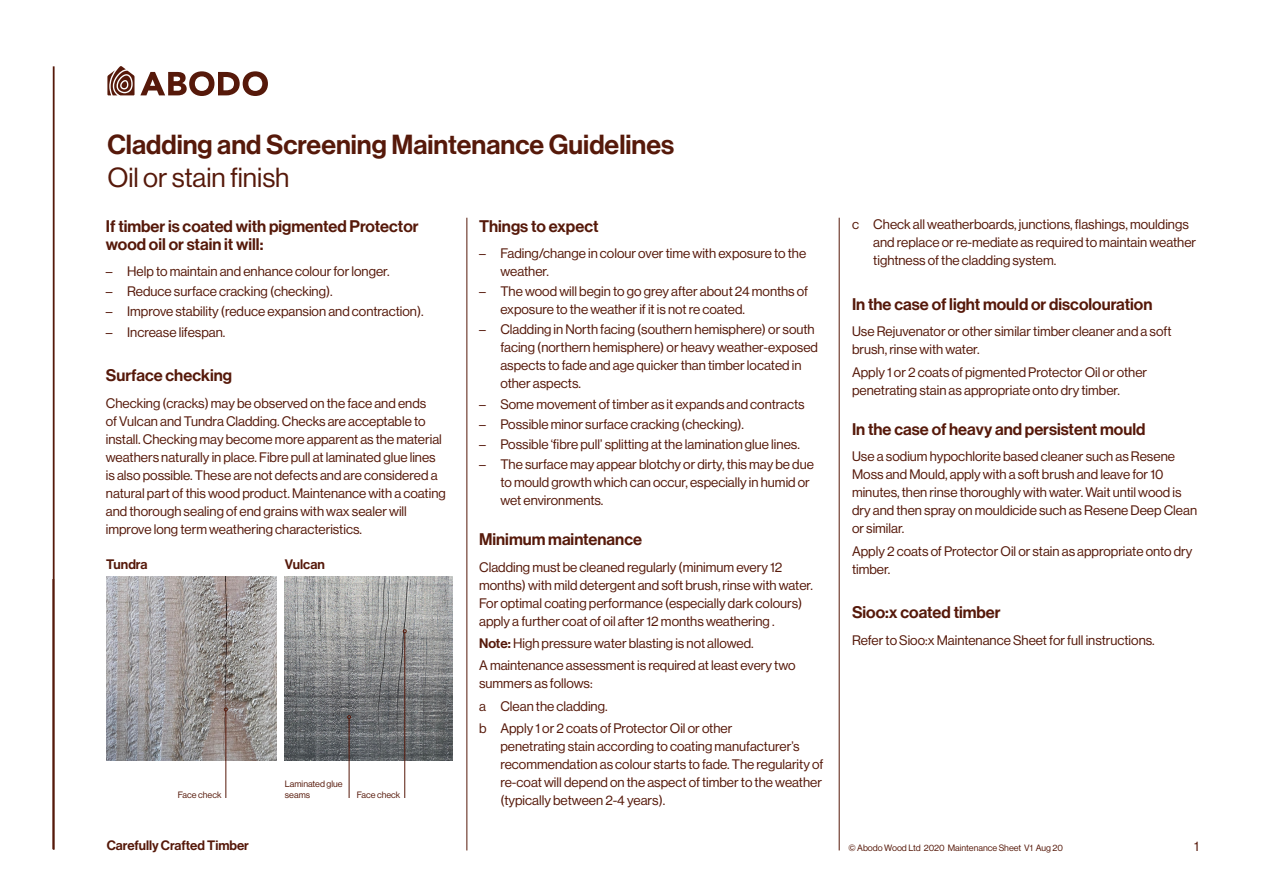
<style>
.page{position:relative;width:1263px;height:893px;background:#fff}
.page>*{position:absolute;margin:0;border:0;box-sizing:border-box;transform-origin:0 0}
.t1{font:27px "N Haas Grotesk DS Pro 65 Md";color:#56190a}
.t2{font:27px "N Haas Grotesk DS Pro 55 Rg";color:#56190a}
.t3{font:16.5px/18px "N Haas Grotesk DS Pro 65 Md";color:#56190a}
.t4{font:13.5px/18px "N Haas Grotesk DS Pro 55 Rg";color:#56190a}
.t5{font:13.5px "N Haas Grotesk DS Pro 65 Md";color:#56190a}
.t6{font:13.35px "N Haas Grotesk DS Pro 65 Md";color:#56190a}
.t7{font:9px/10.5px "N Haas Grotesk DS Pro 55 Rg";color:#56190a}
.s1{font-family:"N Haas Grotesk DS Pro 65 Md"}
</style>
<div class="page">
<hr style="left:53px;top:66px;width:2px;height:784px;background:#56190a">
<svg style="left:107px;top:66px;width:161px;height:30px"></svg>
<hr style="left:52px;top:579px;width:2px;height:270px;background:#56190a">
<hr style="left:467px;top:218px;width:1px;height:632px;background:#56190a">
<hr style="left:839px;top:218px;width:1px;height:632px;background:#56190a">
<img style="left:106px;top:576px;width:170px;height:184px">
<img style="left:285px;top:576px;width:167px;height:184px">
<hr style="left:404px;top:633px;width:1px;height:165px;background:#56190a">
<svg style="left:403px;top:629px;width:4px;height:4px"></svg>
<hr style="left:225px;top:711px;width:1px;height:87px;background:#56190a">
<svg style="left:224px;top:708px;width:4px;height:3px"></svg>
<hr style="left:349px;top:719px;width:1px;height:79px;background:#56190a">
<svg style="left:347px;top:715px;width:4px;height:4px"></svg>
<h1 class="t1" style="left:107px;top:129px;width:568px">Cladding and Screening Maintenance Guidelines</h1>
<h1 class="t2" style="left:107px;top:162px;width:184px">Oil or stain finish</h1>
<p class="t3" style="left:106px;top:217px;width:314px">If timber is coated with pigmented Protector wood oil or stain it will:</p>
<p class="t4" style="left:106px;top:263px;width:285px">– Help to maintain and enhance colour for longer.</p>
<p class="t4" style="left:106px;top:283px;width:228px">– Reduce surface cracking (checking).</p>
<p class="t4" style="left:106px;top:303px;width:319px">– Improve stability (reduce expansion and contraction).</p>
<p class="t4" style="left:106px;top:323px;width:121px">– Increase lifespan.</p>
<p class="t3" style="left:106px;top:367px;width:128px">Surface checking</p>
<p class="t4" style="left:106px;top:394px;width:341px">Checking (cracks) may be observed on the face and ends<br>of Vulcan and Tundra Cladding. Checks are acceptable to install. Checking may become more apparent as the material weathers naturally in place. Fibre pull at laminated glue lines is also possible. These are not defects and are considered a natural part of this wood product. Maintenance with a coating and thorough sealing of end grains with wax sealer will improve long term weathering characteristics.</p>
<p class="t3" style="left:479px;top:217px;width:121px">Things to expect</p>
<p class="t4" style="left:500px;top:245px;width:307px;text-indent:-21px">– Fading/change in colour over time with exposure to the weather.</p>
<p class="t4" style="left:500px;top:283px;width:309px;text-indent:-21px">– The wood will begin to go grey after about 24 months of exposure to the weather if it is not re coated.</p>
<p class="t4" style="left:500px;top:321px;width:319px;text-indent:-21px">– Cladding in North facing (southern hemisphere) or south facing (northern hemisphere) or heavy weather-exposed aspects to fade and age quicker than timber located in other aspects.</p>
<p class="t4" style="left:479px;top:395px;width:327px">– Some movement of timber as it expands and contracts</p>
<p class="t4" style="left:479px;top:415px;width:266px">– Possible minor surface cracking (checking).</p>
<p class="t4" style="left:479px;top:435px;width:322px">– Possible ‘fibre pull’ splitting at the lamination glue lines.</p>
<p class="t4" style="left:500px;top:455px;width:315px;text-indent:-21px">– The surface may appear blotchy or dirty, this may be due to mould growth which can occur, especially in humid or wet environments.</p>
<p class="t3" style="left:479px;top:531px;width:164px">Minimum maintenance</p>
<p class="t4" style="left:479px;top:558px;width:335px">Cladding must be cleaned regularly (minimum every 12 months) with mild detergent and soft brush, rinse with water.<br>For optimal coating performance (especially dark colours) apply a further coat of oil after 12 months weathering .</p>
<p class="t4" style="left:479px;top:632px;width:318px;line-height:22.2px"><span class="s1">Note:</span> High pressure water blasting is not allowed.<br>A maintenance assessment is required at least every two</p>
<p class="t4" style="left:479px;top:672px;width:255px;line-height:22.2px">summers as follows:<br>a Clean the cladding.<br>b Apply 1 or 2 coats of Protector Oil or other</p>
<p class="t4" style="left:500px;top:737px;width:324px">penetrating stain according to coating manufacturer’s recommendation as colour starts to fade. The regularity of re-coat will depend on the aspect of timber to the weather (typically between 2-4 years).</p>
<p class="t5" style="left:106px;top:557px;width:43px">Tundra</p>
<p class="t5" style="left:285px;top:557px;width:42px">Vulcan</p>
<p class="t7" style="left:285px;top:779px;width:59px">Laminated glue seams</p>
<p class="t7" style="left:178px;top:790px;width:45px">Face check</p>
<p class="t7" style="left:357px;top:790px;width:45px">Face check</p>
<p class="t4" style="left:873px;top:216px;width:324px;text-indent:-21px">c Check all weatherboards, junctions, flashings, mouldings and replace or re-mediate as required to maintain weather tightness of the cladding system.</p>
<p class="t3" style="left:852px;top:295px;width:302px">In the case of light mould or discolouration</p>
<p class="t4" style="left:852px;top:323px;width:321px">Use Rejuvenator or other similar timber cleaner and a soft brush, rinse with water.</p>
<p class="t4" style="left:852px;top:363px;width:297px">Apply 1 or 2 coats of pigmented Protector Oil or other penetrating stain as appropriate onto dry timber.</p>
<p class="t3" style="left:852px;top:420px;width:295px">In the case of heavy and persistent mould</p>
<p class="t4" style="left:852px;top:448px;width:347px">Use a sodium hypochlorite based cleaner such as Resene Moss and Mould, apply with a soft brush and leave for 10 minutes, then rinse thoroughly with water. Wait until wood is dry and then spray on mouldicide such as Resene Deep Clean or similar.</p>
<p class="t4" style="left:852px;top:542px;width:342px">Apply 2 coats of Protector Oil or stain as appropriate onto dry timber.</p>
<p class="t3" style="left:852px;top:604px;width:150px">Sioo:x coated timber</p>
<p class="t4" style="left:852px;top:631px;width:304px">Refer to Sioo:x Maintenance Sheet for full instructions.</p>
<p class="t6" style="left:107px;top:838px;width:144px">Carefully Crafted Timber</p>
<p class="t7" style="left:848px;top:842px;width:216px">© Abodo Wood Ltd 2020 Maintenance Sheet V1 Aug 20</p>
<p class="t4" style="left:1194px;top:837px;width:6px">1</p>
</div>
